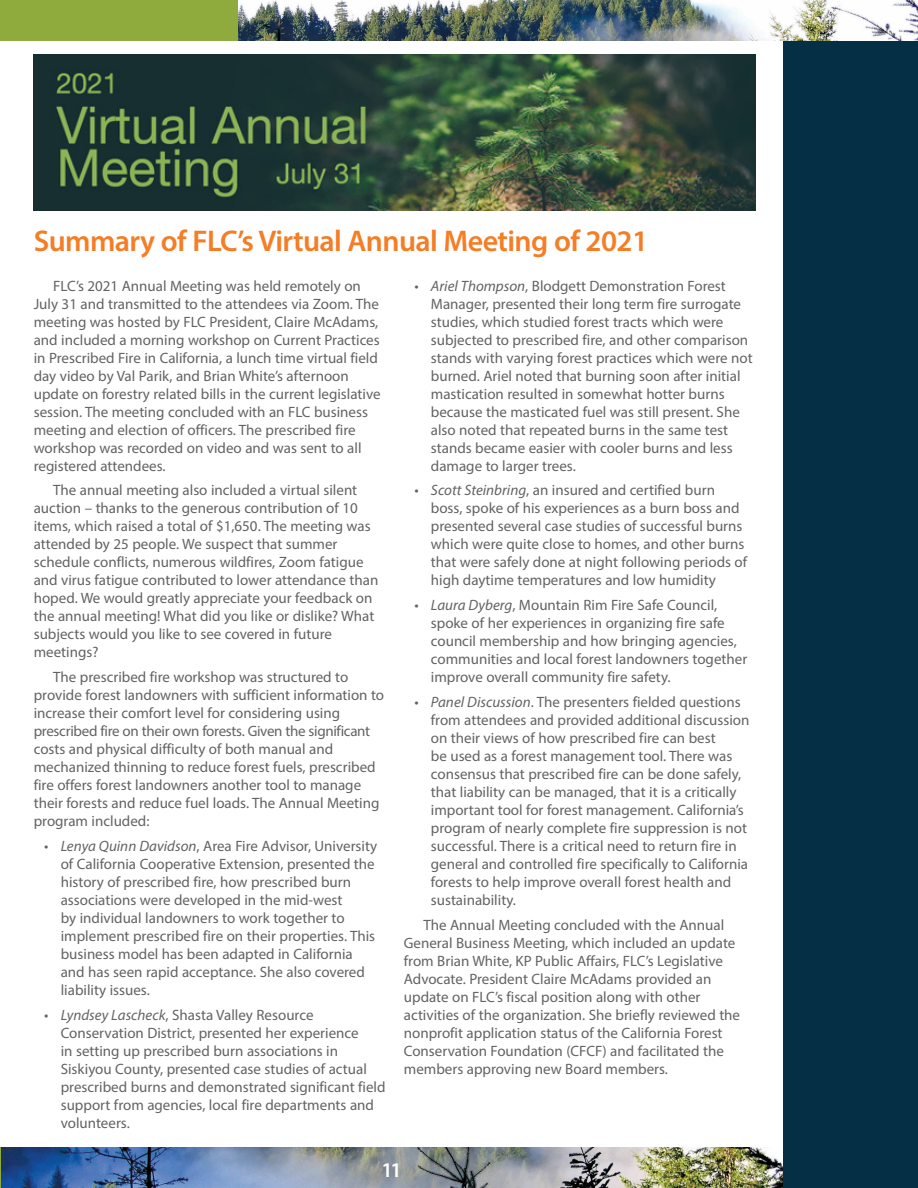
<style>
.page{position:relative;width:918px;height:1188px;background:#fff}
.page>*{position:absolute;margin:0;border:0;box-sizing:border-box;transform-origin:0 0}
.Header1_color{font:600 30px "Myriad Pro";letter-spacing:-.02em;color:#f47d25}
.t1{font:600 21px "Myriad Pro";color:#fff}
.Body_text2-10_12{font:15px/18px "Myriad Pro";color:#636366}
.s1{font-style:italic}
</style>
<div class="page">
<img style="left:1px;top:1148px;width:782px;height:40px">
<div style="left:783px;top:0;width:135px;height:1188px;background:#052f45"></div>
<img style="left:237px;top:0;width:681px;height:40px">
<div style="left:0;top:0;width:237px;height:40px;background:#8fab3d"></div>
<hr style="left:0;top:1148px;width:1px;height:40px;background:#8fab3d">
<img style="left:34px;top:54px;width:722px;height:157px">
<p class="Header1_color" style="left:34px;top:222px;width:616px">Summary of FLC’s Virtual Annual Meeting of 2021</p>
<p class="Body_text2-10_12" style="left:34px;top:276px;width:348px;text-indent:20px">FLC’s 2021 Annual Meeting was held remotely on July 31 and transmitted to the attendees via Zoom. The meeting was hosted by FLC President, Claire McAdams, and included a morning workshop on Current Practices in Prescribed Fire in California, a lunch time virtual field day video by Val Parik, and Brian White’s afternoon update on forestry related bills in the current legislative session. The meeting concluded with an FLC business meeting and election of officers. The prescribed fire workshop was recorded on video and was sent to all registered attendees.</p>
<p class="Body_text2-10_12" style="left:34px;top:481px;width:346px;text-indent:20px">The annual meeting also included a virtual silent auction – thanks to the generous contribution of 10 items, which raised a total of $1,650. The meeting was attended by 25 people. We suspect that summer schedule conflicts, numerous wildfires, Zoom fatigue and virus fatigue contributed to lower attendance than hoped. We would greatly appreciate your feedback on the annual meeting! What did you like or dislike? What subjects would you like to see covered in future meetings?</p>
<p class="Body_text2-10_12" style="left:34px;top:668px;width:352px;text-indent:20px">The prescribed fire workshop was structured to provide forest landowners with sufficient information to increase their comfort level for considering using prescribed fire on their own forests. Given the significant costs and physical difficulty of both manual and mechanized thinning to reduce forest fuels, prescribed fire offers forest landowners another tool to manage their forests and reduce fuel loads. The Annual Meeting program included:</p>
<p class="Body_text2-10_12" style="left:61px;top:837px;width:318px;text-indent:-16px"><span class="s1">• Lenya Quinn Davidson</span>, Area Fire Advisor, University of California Cooperative Extension, presented the history of prescribed fire, how prescribed burn associations were developed in the mid-west<br>by individual landowners to work together to implement prescribed fire on their properties. This business model has been adapted in California and has seen rapid acceptance. She also covered liability issues.</p>
<p class="Body_text2-10_12" style="left:61px;top:1005px;width:326px;text-indent:-16px"><span class="s1">• Lyndsey Lascheck</span>, Shasta Valley Resource Conservation District, presented her experience<br>in setting up prescribed burn associations in Siskiyou County, presented case studies of actual prescribed burns and demonstrated significant field support from agencies, local fire departments and volunteers.</p>
<p class="Body_text2-10_12" style="left:431px;top:276px;width:323px;text-indent:-16px"><span class="s1">• Ariel Thompson</span>, Blodgett Demonstration Forest Manager, presented their long term fire surrogate studies, which studied forest tracts which were subjected to prescribed fire, and other comparison stands with varying forest practices which were not burned. Ariel noted that burning soon after initial mastication resulted in somewhat hotter burns because the masticated fuel was still present. She also noted that repeated burns in the same test stands became easier with cooler burns and less damage to larger trees.</p>
<p class="Body_text2-10_12" style="left:431px;top:481px;width:318px;text-indent:-16px"><span class="s1">• Scott Steinbring</span>, an insured and certified burn boss, spoke of his experiences as a burn boss and presented several case studies of successful burns which were quite close to homes, and other burns that were safely done at night following periods of high daytime temperatures and low humidity</p>
<p class="Body_text2-10_12" style="left:431px;top:596px;width:318px;text-indent:-16px"><span class="s1">• Laura Dyberg</span>, Mountain Rim Fire Safe Council, spoke of her experiences in organizing fire safe council membership and how bringing agencies, communities and local forest landowners together improve overall community fire safety.</p>
<p class="Body_text2-10_12" style="left:431px;top:693px;width:320px;text-indent:-16px"><span class="s1">• Panel Discussion</span>. The presenters fielded questions from attendees and provided additional discussion on their views of how prescribed fire can best<br>be used as a forest management tool. There was consensus that prescribed fire can be done safely, that liability can be managed, that it is a critically important tool for forest management. California’s program of nearly complete fire suppression is not successful. There is a critical need to return fire in general and controlled fire specifically to California forests to help improve overall forest health and sustainability.</p>
<p class="Body_text2-10_12" style="left:404px;top:915px;width:338px;text-indent:20px">The Annual Meeting concluded with the Annual General Business Meeting, which included an update from Brian White, KP Public Affairs, FLC’s Legislative Advocate. President Claire McAdams provided an update on FLC’s fiscal position along with other activities of the organization. She briefly reviewed the nonprofit application status of the California Forest Conservation Foundation (CFCF) and facilitated the members approving new Board members.</p>
<h2 class="t1" style="left:381px;top:1156px;width:22px">11</h2>
</div>
